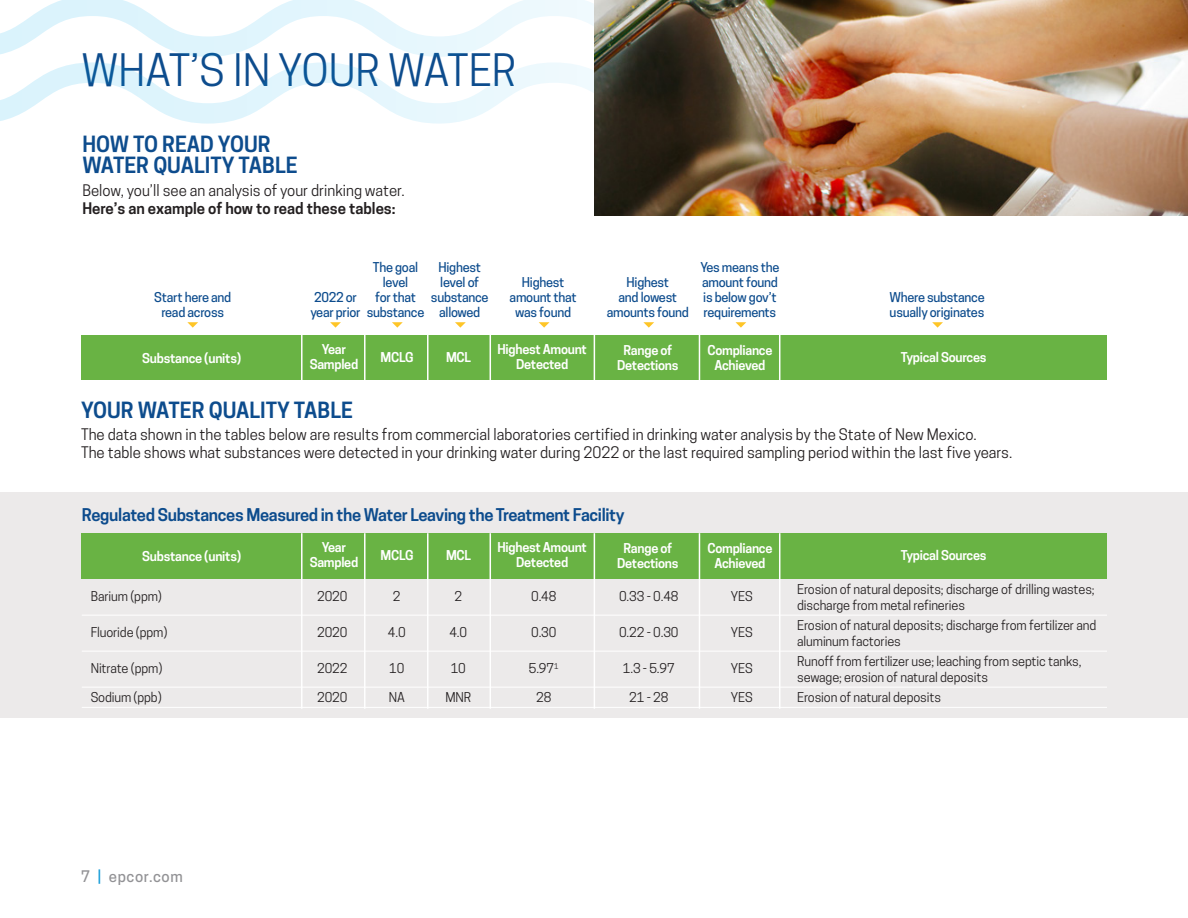
<style>
.page{position:relative;width:1188px;height:918px;background:#fff}
.page>*{position:absolute;margin:0;border:0;box-sizing:border-box;transform-origin:0 0}
.PageHead2{font:42px "Cooper Hewitt";color:#0d4c8d}
.S1{font:600 21px/21px "Cooper Hewitt";color:#0d4c8d}
.TableTitle{font:600 16.5px "Cooper Hewitt";letter-spacing:-.02em;color:#0d4c8d}
.B1{font:15px/18px "Cooper Hewitt";color:#231f20}
.t1{font:500 15px "Cooper Hewitt";letter-spacing:.04em;color:#929295}
.t2{font:12.75px/15.8px "Cooper Hewitt";letter-spacing:-.01em;color:#231f20}
.t3{font:500 12.75px/15px "Cooper Hewitt";letter-spacing:-.02em;color:#0d4c8d;text-align:center}
.t4{font:600 12.75px/15px "Cooper Hewitt";letter-spacing:-.02em;color:#fff;text-align:center}
.s1{font-weight:600}
.s2{color:#169cd8}
</style>
<div class="page">
<svg style="left:187px;top:322px;width:11px;height:6px"></svg>
<svg style="left:330px;top:322px;width:11px;height:6px"></svg>
<svg style="left:392px;top:322px;width:11px;height:6px"></svg>
<svg style="left:455px;top:322px;width:11px;height:6px"></svg>
<svg style="left:539px;top:322px;width:11px;height:6px"></svg>
<svg style="left:643px;top:322px;width:11px;height:6px"></svg>
<svg style="left:932px;top:322px;width:11px;height:6px"></svg>
<svg style="left:736px;top:322px;width:10px;height:6px"></svg>
<div style="left:81px;top:335px;width:1026px;height:45px;background:#69b344"></div>
<hr style="left:301px;top:335px;width:2px;height:45px;background:#fff">
<hr style="left:364px;top:335px;width:2px;height:45px;background:#fff">
<hr style="left:427px;top:335px;width:2px;height:45px;background:#fff">
<hr style="left:490px;top:335px;width:1px;height:45px;background:#fff">
<hr style="left:594px;top:335px;width:1px;height:45px;background:#fff">
<hr style="left:699px;top:335px;width:1px;height:45px;background:#fff">
<hr style="left:779px;top:335px;width:1px;height:45px;background:#fff">
<svg style="left:0;top:0;width:594px;height:57px"></svg>
<svg style="left:0;top:62px;width:594px;height:62px"></svg>
<img style="left:594px;top:0;width:594px;height:216px">
<div style="left:0;top:493px;width:1188px;height:225px;background:#eceaea"></div>
<div style="left:81px;top:533px;width:1026px;height:45px;background:#69b344"></div>
<hr style="left:82px;top:615px;width:1025px;height:1px;background:#fff">
<hr style="left:82px;top:651px;width:1025px;height:1px;background:#fff">
<hr style="left:82px;top:687px;width:1025px;height:1px;background:#fff">
<hr style="left:82px;top:707px;width:1025px;height:1px;background:#fff">
<hr style="left:301px;top:533px;width:2px;height:176px;background:#fff">
<hr style="left:364px;top:533px;width:2px;height:176px;background:#fff">
<hr style="left:427px;top:533px;width:2px;height:176px;background:#fff">
<hr style="left:490px;top:533px;width:1px;height:176px;background:#fff">
<hr style="left:594px;top:533px;width:1px;height:176px;background:#fff">
<hr style="left:699px;top:533px;width:1px;height:176px;background:#fff">
<hr style="left:779px;top:533px;width:1px;height:176px;background:#fff">
<p class="PageHead2" style="left:81px;top:45px;width:437px">WHAT’S IN YOUR WATER</p>
<p class="S1" style="left:82px;top:134px;width:217px">HOW TO READ YOUR<br>WATER QUALITY TABLE</p>
<p class="B1" style="left:82px;top:181px;width:324px">Below, you’ll see an analysis of your drinking water.<br><span class="s1">Here’s an example of how to read these tables:</span></p>
<p class="t3" style="left:367px;top:260px;width:59px">The goal level<br>for that substance</p>
<p class="t3" style="left:431px;top:260px;width:59px">Highest level of substance allowed</p>
<p class="t3" style="left:154px;top:290px;width:78px">Start here and read across</p>
<p class="t3" style="left:310px;top:290px;width:52px;text-align:left">2022 or year prior</p>
<p class="t3" style="left:510px;top:275px;width:69px">Highest amount that was found</p>
<p class="t3" style="left:607px;top:275px;width:84px">Highest<br>and lowest amounts found</p>
<p class="t3" style="left:700px;top:260px;width:81px;text-align:left">Yes means the amount found is below gov’t requirements</p>
<p class="t3" style="left:889px;top:290px;width:97px;text-align:left">Where substance usually originates</p>
<p class="t4" style="left:498px;top:342px;width:91px">Highest Amount<br>Detected</p>
<p class="t4" style="left:142px;top:351px;width:100px">Substance (units)</p>
<p class="t4" style="left:310px;top:342px;width:50px">Year<br>Sampled</p>
<p class="t4" style="left:381px;top:349px;width:34px">MCLG</p>
<p class="t4" style="left:617px;top:343px;width:63px">Range of<br>Detections</p>
<p class="t4" style="left:707px;top:343px;width:67px">Compliance<br>Achieved</p>
<p class="t4" style="left:446px;top:349px;width:26px">MCL</p>
<p class="t4" style="left:901px;top:349px;width:87px">Typical Sources</p>
<p class="S1" style="left:81px;top:399px;width:274px">YOUR WATER QUALITY TABLE</p>
<p class="B1" style="left:81px;top:425px;width:897px">The data shown in the tables below are results from commercial laboratories certified in drinking water analysis by the State of New Mexico.</p>
<p class="B1" style="left:81px;top:443px;width:933px">The table shows what substances were detected in your drinking water during 2022 or the last required sampling period within the last five years.</p>
<p class="TableTitle" style="left:82px;top:505px;width:544px">Regulated Substances Measured in the Water Leaving the Treatment Facility</p>
<p class="t4" style="left:498px;top:540px;width:91px">Highest Amount<br>Detected</p>
<p class="t4" style="left:142px;top:549px;width:100px">Substance (units)</p>
<p class="t4" style="left:310px;top:540px;width:50px">Year<br>Sampled</p>
<p class="t4" style="left:381px;top:547px;width:34px">MCLG</p>
<p class="t4" style="left:617px;top:541px;width:63px">Range of<br>Detections</p>
<p class="t4" style="left:707px;top:541px;width:67px">Compliance<br>Achieved</p>
<p class="t4" style="left:446px;top:547px;width:26px">MCL</p>
<p class="t4" style="left:901px;top:547px;width:87px">Typical Sources</p>
<p class="t2" style="left:91px;top:589px;width:73px">Barium (ppm)</p>
<p class="t2" style="left:317px;top:589px;width:32px">2020</p>
<p class="t2" style="left:393px;top:589px;width:9px">2</p>
<p class="t2" style="left:454px;top:589px;width:9px">2</p>
<p class="t2" style="left:531px;top:589px;width:27px">0.48</p>
<p class="t2" style="left:619px;top:589px;width:61px">0.33 - 0.48</p>
<p class="t2" style="left:731px;top:589px;width:23px">YES</p>
<p class="t2" style="left:797px;top:581px;width:299px">Erosion of natural deposits; discharge of drilling wastes; discharge from metal refineries</p>
<p class="t2" style="left:91px;top:625px;width:78px">Fluoride (ppm)</p>
<p class="t2" style="left:317px;top:625px;width:32px">2020</p>
<p class="t2" style="left:388px;top:625px;width:19px">4.0</p>
<p class="t2" style="left:449px;top:625px;width:19px">4.0</p>
<p class="t2" style="left:531px;top:625px;width:27px">0.30</p>
<p class="t2" style="left:619px;top:625px;width:61px">0.22 - 0.30</p>
<p class="t2" style="left:731px;top:625px;width:23px">YES</p>
<p class="t2" style="left:797px;top:617px;width:301px">Erosion of natural deposits; discharge from fertilizer and aluminum factories</p>
<p class="t2" style="left:91px;top:661px;width:73px">Nitrate (ppm)</p>
<p class="t2" style="left:317px;top:661px;width:32px">2022</p>
<p class="t2" style="left:389px;top:661px;width:17px">10</p>
<p class="t2" style="left:451px;top:661px;width:17px">10</p>
<p class="t2" style="left:529px;top:661px;width:31px">5.97<sup>1</sup></p>
<p class="t2" style="left:623px;top:661px;width:53px">1.3 - 5.97</p>
<p class="t2" style="left:731px;top:661px;width:23px">YES</p>
<p class="t2" style="left:797px;top:653px;width:286px">Runoff from fertilizer use; leaching from septic tanks, sewage; erosion of natural deposits</p>
<p class="t2" style="left:91px;top:689px;width:73px">Sodium (ppb)</p>
<p class="t2" style="left:317px;top:689px;width:32px">2020</p>
<p class="t2" style="left:389px;top:689px;width:18px">NA</p>
<p class="t2" style="left:445px;top:689px;width:27px">MNR</p>
<p class="t2" style="left:536px;top:689px;width:17px">28</p>
<p class="t2" style="left:629px;top:689px;width:41px">21 - 28</p>
<p class="t2" style="left:731px;top:689px;width:23px">YES</p>
<p class="t2" style="left:797px;top:689px;width:145px">Erosion of natural deposits</p>
<p class="t1" style="left:81px;top:868px;width:103px">7 <span class="s2">|</span> epcor.com</p>
</div>
